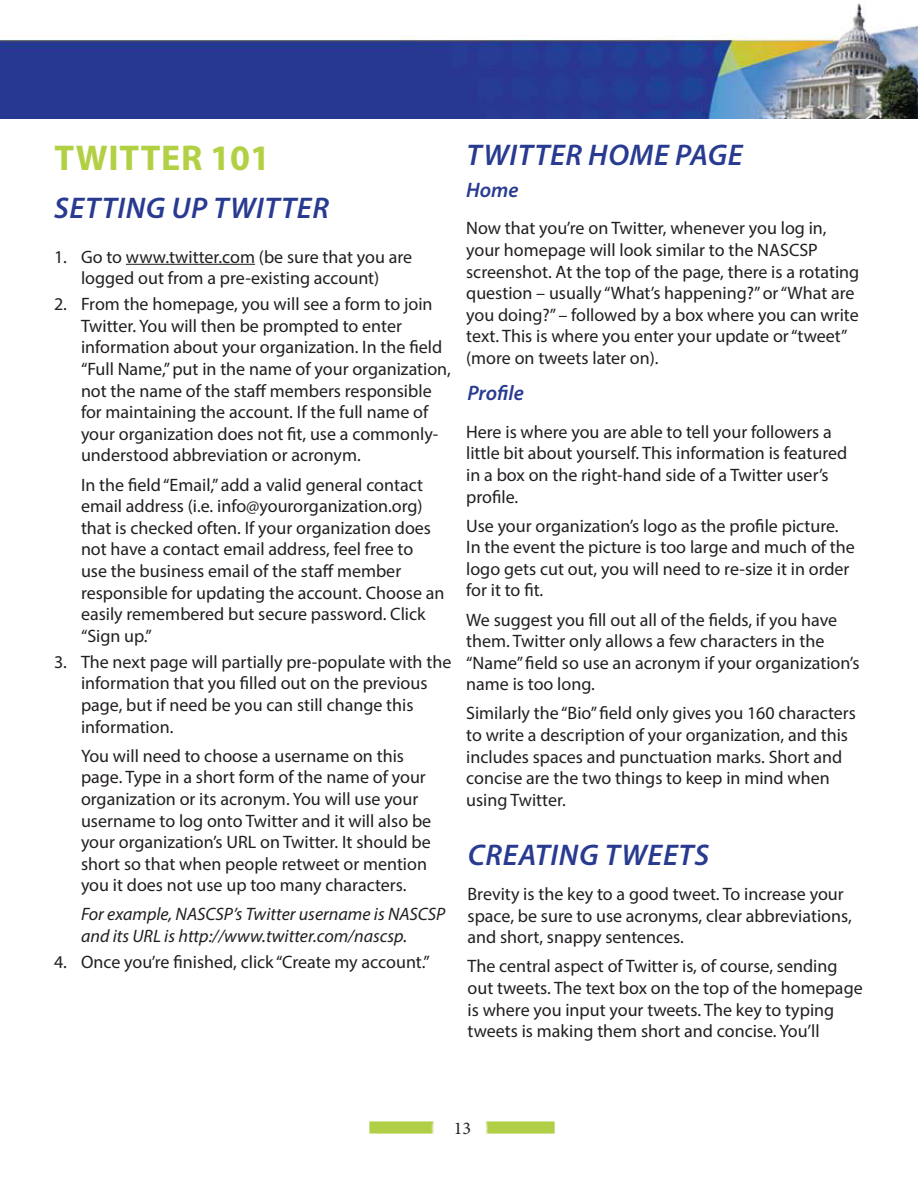
<style>
.page{position:relative;width:918px;height:1188px;background:#fff}
.page>*{position:absolute;margin:0;border:0;box-sizing:border-box;transform-origin:0 0}
.Heading3{font:700 36px "Myriad Pro";letter-spacing:.02em;color:#b2d043}
.Heading4{font:italic 600 30px "Myriad Pro";letter-spacing:.02em;color:#293b91}
.heading5{font:italic 600 21px "Myriad Pro";color:#293b91}
.t1{font:18px/21.6px "Myriad Pro";color:#231f20}
.t2{font:italic 18px/21.6px "Myriad Pro";color:#231f20}
.t3{font:18px "Minion Pro";color:#231f20}
</style>
<div class="page">
<img style="left:0;top:3px;width:918px;height:116px">
<img style="left:369px;top:1121px;width:65px;height:13px">
<img style="left:485px;top:1121px;width:70px;height:13px">
<hr style="left:126px;top:264px;width:129px;height:1px;background:#231f20">
<p class="Heading3" style="left:54px;top:135px;width:217px">TWITTER 101</p>
<p class="Heading4" style="left:54px;top:188px;width:276px">SETTING UP TWITTER</p>
<p class="t1" style="left:54px;top:245px;width:360px;text-align:center">1. Go to www.twitter.com (be sure that you are logged out from a pre-existing account)</p>
<p class="t1" style="left:81px;top:293px;width:372px;text-indent:-27px">2. From the homepage, you will see a form to join Twitter. You will then be prompted to enter information about your organization. In the field “Full Name,” put in the name of your organization, not the name of the staff members responsible for maintaining the account. If the full name of your organization does not fit, use a commonly&shy;understood abbreviation or acronym.</p>
<p class="t1" style="left:81px;top:473px;width:365px">In the field “Email,” add a valid general contact email address (i.e. info@yourorganization.org) that is checked often. If your organization does not have a contact email address, feel free to<br>use the business email of the staff member responsible for updating the account. Choose an easily remembered but secure password. Click “Sign up.”</p>
<p class="t1" style="left:81px;top:651px;width:372px;text-indent:-27px">3. The next page will partially pre-populate with the information that you filled out on the previous page, but if need be you can still change this information.</p>
<p class="t1" style="left:81px;top:745px;width:352px">You will need to choose a username on this page. Type in a short form of the name of your organization or its acronym. You will use your username to log onto Twitter and it will also be your organization’s URL on Twitter. It should be short so that when people retweet or mention you it does not use up too many characters.</p>
<p class="t2" style="left:81px;top:903px;width:366px">For example, NASCSP’s Twitter username is NASCSP and its URL is http://www.twitter.com/nascsp.</p>
<p class="t1" style="left:54px;top:951px;width:377px">4. Once you’re finished, click “Create my account.”</p>
<p class="Heading4" style="left:466px;top:136px;width:278px">TWITTER HOME PAGE</p>
<p class="heading5" style="left:466px;top:177px;width:54px">Home</p>
<p class="t1" style="left:466px;top:217px;width:362px">Now that you’re on Twitter, whenever you log in,</p>
<p class="t1" style="left:466px;top:239px;width:395px">your homepage will look similar to the NASCSP screenshot. At the top of the page, there is a rotating question – usually “What’s happening?” or “What are you doing?” – followed by a box where you can write text. This is where you enter your update or “tweet” (more on tweets later on).</p>
<p class="heading5" style="left:468px;top:380px;width:58px">Profile</p>
<p class="t1" style="left:466px;top:421px;width:383px">Here is where you are able to tell your followers a little bit about yourself. This information is featured in a box on the right-hand side of a Twitter user’s profile.</p>
<p class="t1" style="left:466px;top:515px;width:390px">Use your organization’s logo as the profile picture.<br>In the event the picture is too large and much of the logo gets cut out, you will need to re-size it in order for it to fit.</p>
<p class="t1" style="left:466px;top:608px;width:395px">We suggest you fill out all of the fields, if you have them. Twitter only allows a few characters in the “Name” field so use an acronym if your organization’s name is too long.</p>
<p class="t1" style="left:466px;top:702px;width:391px">Similarly the “Bio” field only gives you 160 characters to write a description of your organization, and this includes spaces and punctuation marks. Short and concise are the two things to keep in mind when using Twitter.</p>
<p class="Heading4" style="left:468px;top:835px;width:243px">CREATING TWEETS</p>
<p class="t1" style="left:468px;top:883px;width:386px">Brevity is the key to a good tweet. To increase your space, be sure to use acronyms, clear abbreviations, and short, snappy sentences.</p>
<p class="t1" style="left:468px;top:955px;width:397px">The central aspect of Twitter is, of course, sending out tweets. The text box on the top of the homepage is where you input your tweets. The key to typing tweets is making them short and concise. You’ll</p>
<p class="t3" style="left:454px;top:1116px;width:19px">13</p>
</div>
